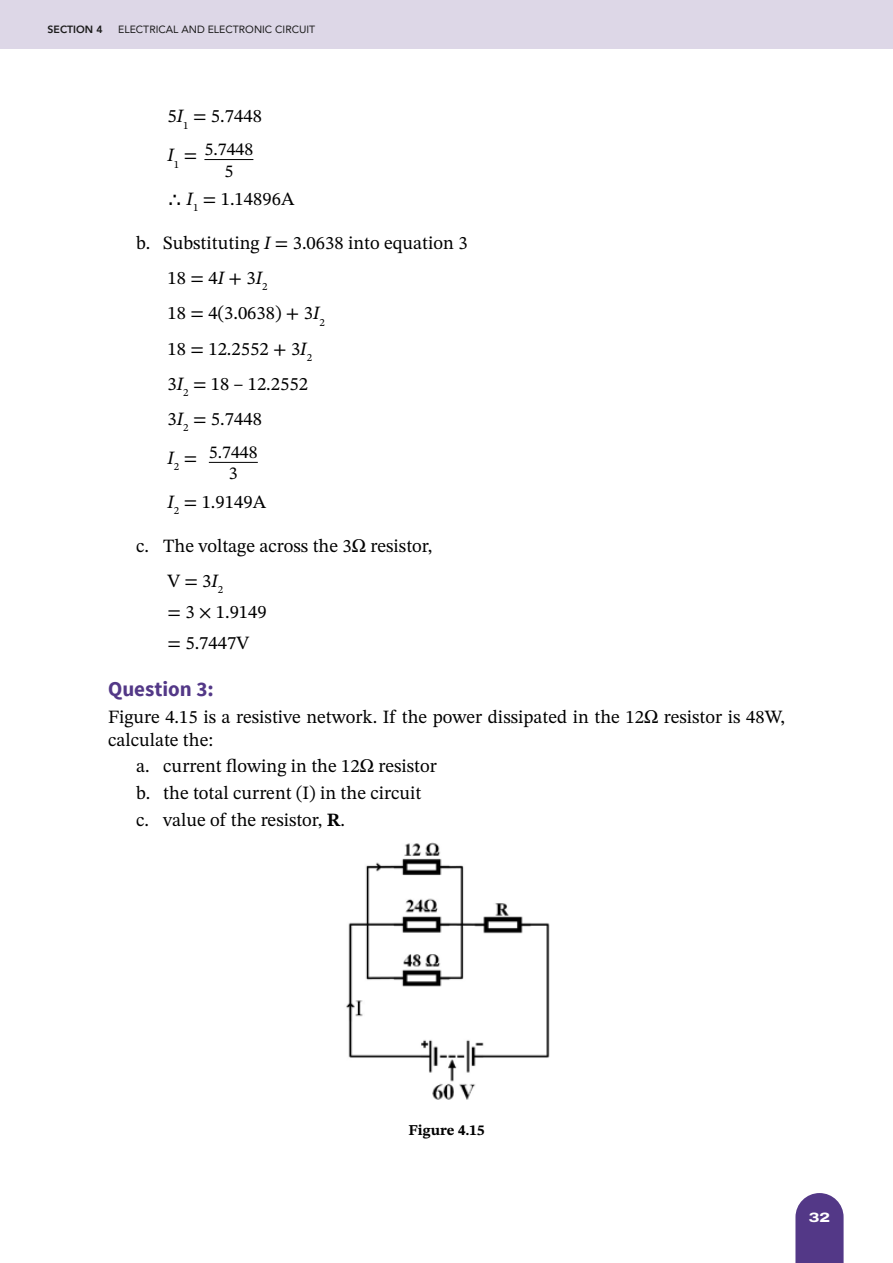
<style>
.page{position:relative;width:893px;height:1263px;background:#fff}
.page>*{position:absolute;margin:0;border:0;box-sizing:border-box;transform-origin:0 0}
.t1{font:700 21px "Source Sans Pro";color:#533887}
.t2{font:18.75px/35.2px "STIX Two Text";color:#000}
.t3{font:18px/21.6px "STIX Two Text";color:#000}
.t4{font:700 15px "STIX Two Text";color:#000}
.t5{font:800 13.5px "Archivo Expanded";color:#fff}
.t6{font:10.5px "Avenir";color:#1a1a1a}
.t7{font:800 10.5px "Avenir";color:#1a1a1a}
.s1{font-style:italic}
.s2{font-style:italic;font-size:18.75px}
.s3{font-size:18.75px}
.s4{font-family:"Tahoma"}
.s5{font-weight:700}
</style>
<div class="page">
<div style="left:0;top:0;width:893px;height:49px;background:#ddd7e7"></div>
<svg style="left:795px;top:1193px;width:49px;height:70px;background:#624a92"></svg>
<hr style="left:204px;top:159px;width:49px;height:1px;background:#000">
<hr style="left:209px;top:462px;width:49px;height:1px;background:#000">
<img style="left:346px;top:842px;width:204px;height:258px">
<p class="t7" style="left:48px;top:21px;width:57px">SECTION 4</p>
<p class="t6" style="left:118px;top:21px;width:199px">ELECTRICAL AND ELECTRONIC CIRCUIT</p>
<p class="t2" style="left:168px;top:98px;width:96px">5<span class="s1">I</span><sub>1</sub> = 5.7448</p>
<p class="t3" style="left:224px;top:138px;width:30px;text-indent:-57px"><span class="s2">I</span><sub>1</sub> <span class="s3">=</span> 5.7448<br>5</p>
<p class="t2" style="left:168px;top:181px;width:128px"><span class="s4">⸫</span> <span class="s1">I</span><sub>1</sub> = 1.14896A</p>
<p class="t2" style="left:168px;top:225px;width:302px;text-indent:-31px">b. Substituting <span class="s1">I</span> = 3.0638 into equation 3<br>18 = 4<span class="s1">I</span> + 3<span class="s1">I</span><sub>2<br></sub>18 = 4(3.0638) + 3<span class="s1">I</span><sub>2<br></sub>18 = 12.2552 + 3<span class="s1">I</span><sub>2<br></sub>3<span class="s1">I</span><sub>2</sub> = 18 – 12.2552<br>3<span class="s1">I</span><sub>2</sub> = 5.7448</p>
<p class="t3" style="left:229px;top:441px;width:30px;text-indent:-61px"><span class="s2">I</span><sub>2</sub> <span class="s3">=</span> 5.7448<br>3</p>
<p class="t2" style="left:168px;top:484px;width:100px"><span class="s1">I</span><sub>2</sub> = 1.9149A</p>
<p class="t2" style="left:168px;top:528px;width:266px;text-indent:-31px">c. The voltage across the 3Ω resistor,<br>V = 3<span class="s1">I</span><sub>2</sub></p>
<p class="t2" style="left:168px;top:596px;width:101px;line-height:31px">= 3 × 1.9149 = 5.7447V</p>
<p class="t1" style="left:108px;top:676px;width:107px">Question 3:</p>
<p class="t2" style="left:108px;top:705px;width:678px;line-height:22.5px">Figure 4.15 is a resistive network. If the power dissipated in the 12Ω resistor is 48W, calculate the:</p>
<p class="t2" style="left:136px;top:753px;width:302px;line-height:26.7px">a. current flowing in the 12Ω resistor b. the total current (I) in the circuit c. value of the resistor, <span class="s5">R</span>.</p>
<p class="t4" style="left:409px;top:1119px;width:77px">Figure 4.15</p>
<p class="t5" style="left:809px;top:1207px;width:23px">32</p>
</div>
